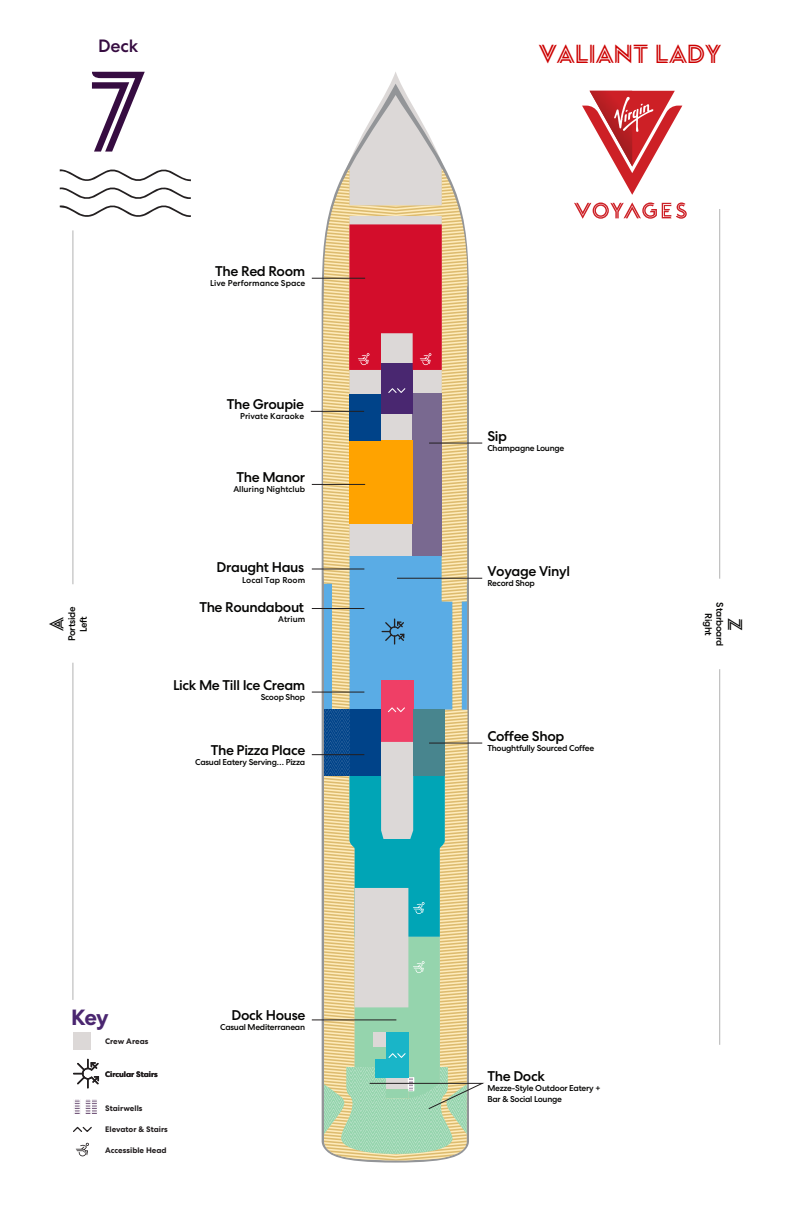
<style>
.page{position:relative;width:792px;height:1224px;background:#fff}
.page>*{position:absolute;margin:0;border:0;box-sizing:border-box;transform-origin:0 0}
.t1{font:114px "Voyages Headline";color:#360c41}
.t2{font:26.1px "Voyages Headline";color:#c00}
.t3{font:700 22px "VV Centra 2";color:#4a2670}
.t4{font:20px "Voyages Headline";color:#050504}
.t5{font:500 17.8px "VV Centra 2";color:#360c41}
.t6{font:500 14.1px "VV Centra 2";letter-spacing:-.025em;color:#050504}
.t7{font:500 9.6px/11.6px "VV Centra 2";letter-spacing:-.035em;color:#050504;text-align:center}
.t8{font:500 8.5px/10.2px "VV Centra 2";letter-spacing:-.03em;color:#050504}
.t9{font:500 8.5px "VV Centra 2";color:#050504}
.t10{font:700 8px "VV Centra 2";color:#231f20}
</style>
<div class="page">
<svg style="left:76px;top:1143px;width:13px;height:13px"></svg>
<svg style="left:60px;top:169px;width:131px;height:48px"></svg>
<hr style="left:72px;top:663px;width:1px;height:337px;background:#b2b2b2">
<hr style="left:72px;top:230px;width:1px;height:354px;background:#b2b2b2">
<hr style="left:719px;top:669px;width:1px;height:376px;background:#b2b2b2">
<hr style="left:719px;top:209px;width:1px;height:370px;background:#b2b2b2">
<hr style="left:312px;top:484px;width:53px;height:1px;background:#231f20">
<hr style="left:311px;top:411px;width:53px;height:1px;background:#231f20">
<hr style="left:312px;top:278px;width:53px;height:1px;background:#231f20">
<hr style="left:312px;top:754px;width:52px;height:1px;background:#231f20">
<hr style="left:312px;top:1020px;width:84px;height:1px;background:#231f20">
<hr style="left:312px;top:692px;width:52px;height:1px;background:#231f20">
<svg style="left:322px;top:72px;width:162px;height:1088px"></svg>
<hr style="left:397px;top:578px;width:85px;height:1px;background:#231f20">
<hr style="left:429px;top:743px;width:53px;height:1px;background:#231f20">
<hr style="left:312px;top:608px;width:52px;height:1px;background:#231f20">
<hr style="left:312px;top:569px;width:52px;height:1px;background:#231f20">
<div style="left:74px;top:1032px;width:17px;height:18px;background:#dcd8d7"></div>
<svg style="left:73px;top:1126px;width:19px;height:6px"></svg>
<svg style="left:74px;top:1099px;width:23px;height:15px"></svg>
<svg style="left:73px;top:1059px;width:26px;height:29px"></svg>
<hr style="left:429px;top:443px;width:53px;height:1px;background:#231f20">
<svg style="left:574px;top:202px;width:113px;height:17px"></svg>
<svg style="left:582px;top:91px;width:100px;height:104px"></svg>
<h3 class="t5" style="left:98px;top:36px;width:42px">Deck</h3>
<h1 class="t1" style="left:89px;top:42px;width:58px">7</h1>
<h3 class="t6" style="left:215px;top:263px;width:91px">The Red Room</h3>
<p class="t9" style="left:210px;top:278px;width:96px">Live Performance Space</p>
<h3 class="t6" style="left:227px;top:396px;width:79px">The Groupie</h3>
<p class="t9" style="left:240px;top:411px;width:66px">Private Karaoke</p>
<h3 class="t6" style="left:236px;top:469px;width:70px">The Manor</h3>
<p class="t9" style="left:233px;top:485px;width:73px">Alluring Nightclub</p>
<h3 class="t6" style="left:217px;top:559px;width:89px">Draught Haus</h3>
<p class="t9" style="left:242px;top:575px;width:64px">Local Tap Room</p>
<h2 class="t2" style="left:539px;top:38px;width:184px">VALIANT LADY</h2>
<h3 class="t6" style="left:487px;top:428px;width:21px">Sip</h3>
<p class="t8" style="left:487px;top:443px;width:78px">Champagne Lounge</p>
<h3 class="t6" style="left:487px;top:563px;width:84px">Voyage Vinyl</h3>
<p class="t8" style="left:487px;top:578px;width:49px">Record Shop</p>
<h3 class="t6" style="left:199px;top:599px;width:106px">The Roundabout</h3>
<p class="t7" style="left:726px;top:602px;width:45px;rotate:90deg">Starboard<br>Right</p>
<h3 class="t4" style="left:44px;top:631px;width:15px;rotate:-90deg">A</h3>
<p class="t7" style="left:66px;top:641px;width:36px;rotate:-90deg">Portside<br>Left</p>
<h3 class="t4" style="left:747px;top:618px;width:14px;rotate:90deg">Z</h3>
<p class="t8" style="left:278px;top:614px;width:28px">Atrium</p>
<h3 class="t6" style="left:173px;top:677px;width:134px">Lick Me Till Ice Cream</h3>
<p class="t8" style="left:261px;top:692px;width:46px">Scoop Shop</p>
<h3 class="t6" style="left:211px;top:741px;width:96px">The Pizza Place</h3>
<p class="t8" style="left:195px;top:757px;width:111px">Casual Eatery Serving… Pizza</p>
<h3 class="t3" style="left:71px;top:1004px;width:39px">Key</h3>
<p class="t10" style="left:105px;top:1036px;width:45px">Crew Areas</p>
<p class="t10" style="left:105px;top:1069px;width:54px">Circular Stairs</p>
<p class="t10" style="left:105px;top:1103px;width:39px">Stairwells</p>
<p class="t10" style="left:105px;top:1125px;width:64px">Elevator &amp; Stairs</p>
<p class="t10" style="left:105px;top:1146px;width:63px">Accessible Head</p>
<h3 class="t6" style="left:232px;top:1007px;width:75px">Dock House</h3>
<p class="t8" style="left:220px;top:1022px;width:86px">Casual Mediterranean</p>
<h3 class="t6" style="left:487px;top:728px;width:78px">Coffee Shop</h3>
<p class="t8" style="left:487px;top:743px;width:108px">Thoughtfully Sourced Coffee</p>
<h3 class="t6" style="left:487px;top:1068px;width:59px">The Dock</h3>
<p class="t8" style="left:487px;top:1083px;width:115px">Mezze-Style Outdoor Eatery +<br>Bar &amp; Social Lounge</p>
</div>
